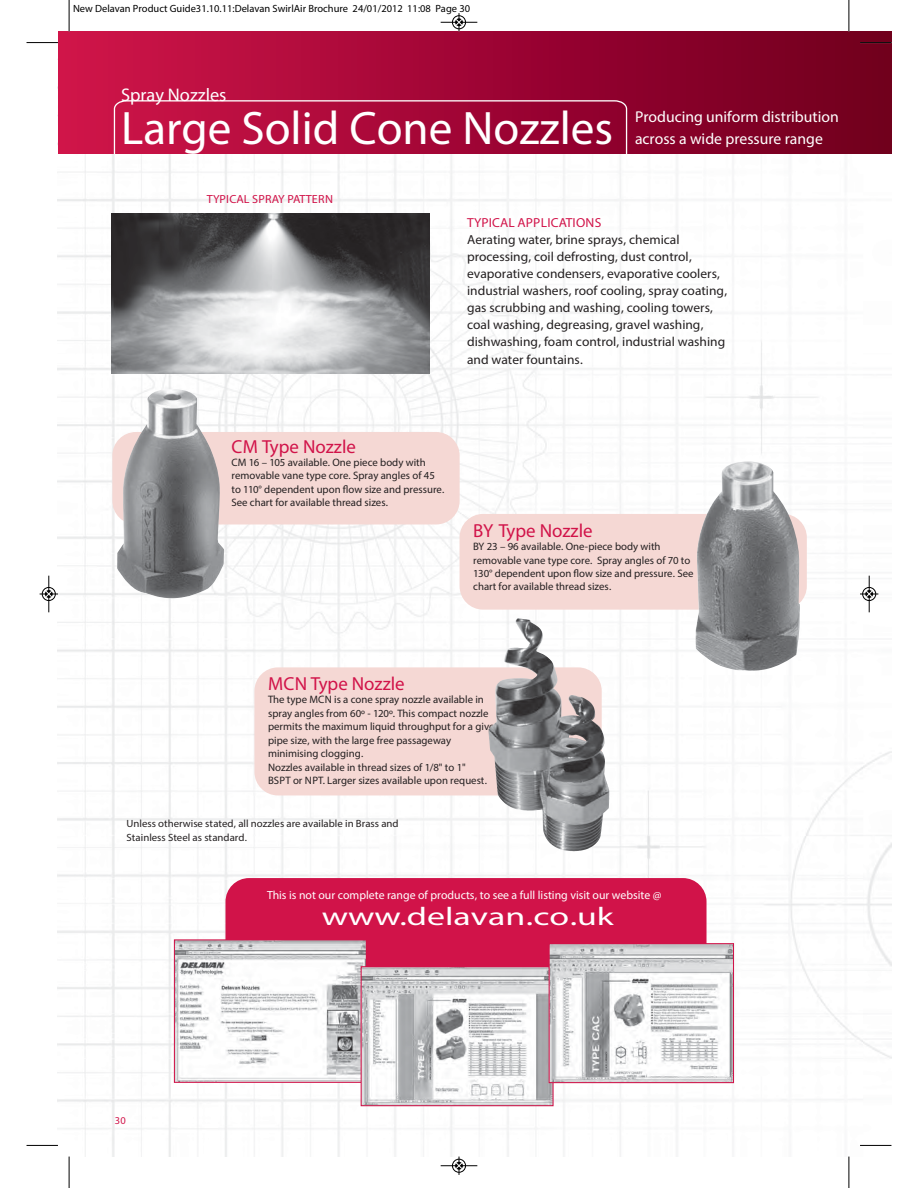
<style>
.page{position:relative;width:918px;height:1188px;background:#fff}
.page>*{position:absolute;margin:0;border:0;box-sizing:border-box;transform-origin:0 0}
.t1{font:500 47.1px "Barmeno BQ";color:#fff}
.t2{font:700 25.65px "Barmeno BQ";color:#fff;scale:1.4 1}
.t3{font:18.9px "Barmeno BQ";color:#d11349}
.t4{font:700 18.3px "Barmeno BQ";color:#fff}
.t5{font:700 15.75px/22px "Barmeno BQ";color:#fff}
.t6{font:13.05px/17.1px "Barmeno BQ";color:#231f20}
.t7{font:700 13.05px "Barmeno BQ";letter-spacing:.02em;color:#d11349}
.t8{font:500 11.85px "Barmeno BQ";color:#fff}
.t9{font:700 11.85px "Barmeno BQ";letter-spacing:.02em;color:#d11349}
.t10{font:10.8px/13.5px "Barmeno BQ";color:#231f20}
.t11{font:10.5px/14.4px "Barmeno BQ";color:#231f20}
.t12{font:100 10.5px "Helvetica Neue";color:#000}
.t13{font:500 10.5px "Barmeno BQ";color:#d11349}
.s1{font-weight:800}
</style>
<div class="page">
<img style="left:58px;top:154px;width:833px;height:1002px">
<img style="left:59px;top:31px;width:832px;height:123px">
<svg style="left:113px;top:100px;width:515px;height:55px;background:#af1442"></svg>
<div style="left:112px;top:432px;width:348px;height:92px;background:#f5d8d4;border-radius:24px"></div>
<div style="left:460px;top:514px;width:347px;height:96px;background:#f5d8d4;border-radius:24px"></div>
<img style="left:695px;top:462px;width:105px;height:209px">
<img style="left:117px;top:389px;width:107px;height:209px">
<img style="left:111px;top:213px;width:319px;height:160px">
<div style="left:226px;top:878px;width:481px;height:121px;background:#d11349;border-radius:24px"></div>
<img style="left:176px;top:941px;width:189px;height:140px">
<div style="left:174px;top:939px;width:193px;height:144px;border:1px solid #d11349"></div>
<img style="left:363px;top:968px;width:189px;height:136px">
<div style="left:361px;top:966px;width:193px;height:140px;border:1px solid #d11349"></div>
<img style="left:551px;top:945px;width:181px;height:136px">
<div style="left:549px;top:943px;width:185px;height:140px;border:1px solid #d11349"></div>
<svg style="left:254px;top:667px;width:348px;height:128px;background:#d5c0bd"></svg>
<img style="left:504px;top:618px;width:32px;height:56px">
<hr style="left:69px;top:0;width:1px;height:31px;background:#000">
<hr style="left:27px;top:42px;width:31px;height:1px;background:#000">
<hr style="left:849px;top:0;width:1px;height:31px;background:#000">
<hr style="left:860px;top:42px;width:31px;height:1px;background:#000">
<hr style="left:69px;top:1157px;width:1px;height:31px;background:#000">
<hr style="left:27px;top:1145px;width:31px;height:1px;background:#000">
<hr style="left:849px;top:1157px;width:1px;height:31px;background:#000">
<hr style="left:860px;top:1145px;width:31px;height:1px;background:#000">
<div style="left:452px;top:15px;width:14px;height:14px;border:1px solid #fff;border-radius:50%"></div>
<hr style="left:441px;top:22px;width:36px;height:1px;background:#000">
<div style="left:452px;top:16px;width:14px;height:13px;border:1px solid #000;border-radius:50%"></div>
<svg style="left:456px;top:13px;width:6px;height:18px"></svg>
<div style="left:452px;top:1159px;width:14px;height:14px;border:1px solid #fff;border-radius:50%"></div>
<hr style="left:441px;top:1165px;width:36px;height:1px;background:#000">
<div style="left:452px;top:1159px;width:14px;height:13px;border:1px solid #000;border-radius:50%"></div>
<svg style="left:456px;top:1157px;width:6px;height:18px"></svg>
<hr style="left:49px;top:576px;width:1px;height:36px;background:#000">
<div style="left:42px;top:587px;width:14px;height:14px;border:1px solid #000;border-radius:50%"></div>
<svg style="left:40px;top:591px;width:18px;height:6px"></svg>
<hr style="left:869px;top:576px;width:1px;height:36px;background:#000">
<div style="left:862px;top:587px;width:14px;height:14px;border:1px solid #000;border-radius:50%"></div>
<svg style="left:860px;top:591px;width:18px;height:6px"></svg>
<p class="t12" style="left:73px;top:4px;width:399px">New Delavan Product Guide31.10.11:Delavan SwirlAir Brochure 24/01/2012 11:08 Page 30</p>
<h3 class="t4" style="left:121px;top:87px;width:107px">Spray Nozzles</h3>
<h1 class="t1" style="left:121px;top:109px;width:494px">Large Solid Cone Nozzles</h1>
<p class="t9" style="left:207px;top:194px;width:128px">TYPICAL SPRAY PATTERN</p>
<h3 class="t5" style="left:635px;top:106px;width:205px">Producing uniform distribution across a wide pressure range</h3>
<p class="t7" style="left:467px;top:217px;width:136px">TYPICAL APPLICATIONS</p>
<p class="t6" style="left:467px;top:232px;width:262px">Aerating water, brine sprays, chemical processing, coil defrosting, dust control, evaporative condensers, evaporative coolers, industrial washers, roof cooling, spray coating, gas scrubbing and washing, cooling towers, coal washing, degreasing, gravel washing, dishwashing, foam control, industrial washing and water fountains.</p>
<h3 class="t3" style="left:231px;top:438px;width:126px"><span class="s1">CM</span> Type Nozzle</h3>
<p class="t10" style="left:231px;top:456px;width:214px">CM 16 – 105 available. One piece body with removable vane type core. Spray angles of 45 to 110° dependent upon flow size and pressure.<br>See chart for available thread sizes.</p>
<h3 class="t3" style="left:473px;top:522px;width:121px"><span class="s1">BY</span> Type Nozzle</h3>
<p class="t10" style="left:473px;top:540px;width:222px">BY 23 – 96 available. One-piece body with removable vane type core. Spray angles of 70 to 130° dependent upon flow size and pressure. See chart for available thread sizes.</p>
<h3 class="t3" style="left:268px;top:676px;width:138px"><span class="s1">MCN</span> Type Nozzle</h3>
<p class="t10" style="left:268px;top:694px;width:234px">The type MCN is a cone spray nozzle available in spray angles from 60º - 120º. This compact nozzle permits the maximum liquid throughput for a given pipe size, with the large free passageway minimising clogging.<br>Nozzles available in thread sizes of 1/8" to 1"<br>BSPT or NPT. Larger sizes available upon request.</p>
<p class="t11" style="left:127px;top:817px;width:274px">Unless otherwise stated, all nozzles are available in Brass and<br>Stainless Steel as standard.</p>
<p class="t13" style="left:115px;top:1116px;width:12px">30</p>
<p class="t8" style="left:267px;top:890px;width:396px">This is not our complete range of products, to see a full listing visit our website @</p>
<h2 class="t2" style="left:322px;top:906px;width:210px">www.delavan.co.uk</h2>
</div>
